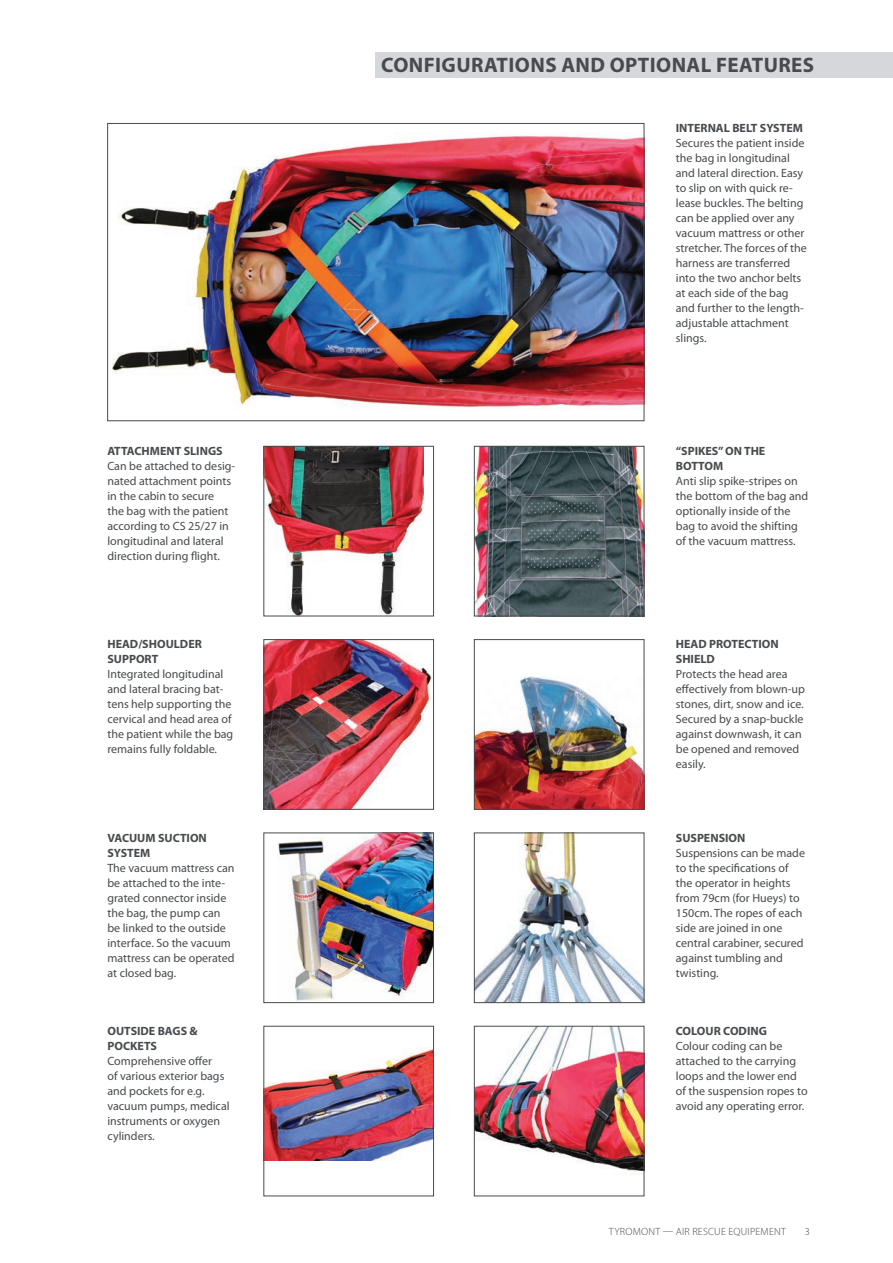
<style>
.page{position:relative;width:893px;height:1263px;background:#fff}
.page>*{position:absolute;margin:0;border:0;box-sizing:border-box;transform-origin:0 0}
.t1{font:700 21px "Myriad Pro";letter-spacing:.02em;color:#474a4e}
.t2{font:12px/15px "Myriad Pro";color:#474a4e}
.t3{font:700 12px/15px "Myriad Pro";color:#474a4e}
.t4{font:300 10.5px "Myriad Pro";letter-spacing:.02em;color:#474a4e}
</style>
<div class="page">
<img style="left:266px;top:448px;width:158px;height:166px">
<div style="left:264px;top:446px;width:170px;height:170px;border:1px solid #474a4e"></div>
<img style="left:476px;top:448px;width:166px;height:166px">
<div style="left:474px;top:446px;width:170px;height:170px;border:1px solid #474a4e"></div>
<img style="left:266px;top:641px;width:166px;height:166px">
<div style="left:264px;top:639px;width:170px;height:170px;border:1px solid #474a4e"></div>
<img style="left:476px;top:676px;width:166px;height:131px">
<div style="left:474px;top:639px;width:170px;height:170px;border:1px solid #474a4e"></div>
<img style="left:278px;top:835px;width:154px;height:166px">
<div style="left:264px;top:833px;width:170px;height:170px;border:1px solid #474a4e"></div>
<img style="left:476px;top:835px;width:166px;height:166px">
<div style="left:474px;top:833px;width:170px;height:170px;border:1px solid #474a4e"></div>
<img style="left:266px;top:1047px;width:166px;height:113px">
<div style="left:264px;top:1026px;width:170px;height:170px;border:1px solid #474a4e"></div>
<img style="left:476px;top:1028px;width:166px;height:144px">
<div style="left:474px;top:1026px;width:170px;height:170px;border:1px solid #474a4e"></div>
<div style="left:376px;top:52px;width:517px;height:26px;background:#d5d7da"></div>
<img style="left:111px;top:135px;width:531px;height:274px">
<div style="left:107px;top:123px;width:537px;height:298px;border:1px solid #474a4e"></div>
<p class="t3" style="left:107px;top:444px;width:3px">ATTACH</p>
<p class="t3" style="left:150px;top:444px;width:18px">MENT</p>
<p class="t3" style="left:184px;top:444px;width:40px">SLINGS</p>
<p class="t2" style="left:107px;top:459px;width:129px">Can be attached to desig&shy;nated attachment points in the cabin to secure<br>the bag with the patient according to CS 25/27 in longitudinal and lateral direction during flight.</p>
<p class="t3" style="left:107px;top:637px;width:9px">HEAD</p>
<p class="t3" style="left:138px;top:637px;width:19px">/SHOULDE</p>
<p class="t3" style="left:195px;top:637px;width:9px">R</p>
<p class="t3" style="left:107px;top:652px;width:52px">SUPPORT</p>
<p class="t2" style="left:107px;top:667px;width:127px">I ntegrated longitudinal and lateral bracing bat&shy;tens help supporting the cervical and head area of the patient while the bag remains fully foldable.</p>
<p class="t3" style="left:107px;top:830px;width:10px">VACUU</p>
<p class="t3" style="left:145px;top:830px;width:28px">M SUCT</p>
<p class="t3" style="left:187px;top:830px;width:13px">ION</p>
<p class="t3" style="left:107px;top:845px;width:44px">SYSTE M</p>
<p class="t2" style="left:107px;top:860px;width:129px">The vacuum mattress can be attached to the inte&shy;grated connector inside the bag, the pump can be linked to the outside interface. So the vacuum mattress can be operated at closed bag.</p>
<p class="t3" style="left:107px;top:1024px;width:92px;text-indent:23px">SIDE BAGS &amp;<br>POCKETS</p>
<p class="t2" style="left:107px;top:1054px;width:124px">Comprehensive offer<br>of various exterior bags and pockets for e.g. vacuum pumps, medical instruments or oxygen cylinders.</p>
<p class="t3" style="left:107px;top:1024px;width:9px">OUT</p>
<h1 class="t1" style="left:381px;top:53px;width:14px">CONF</h1>
<h1 class="t1" style="left:435px;top:53px;width:142px">IGURAT IONS AND</h1>
<h1 class="t1" style="left:610px;top:53px;width:61px">OPTIONAL</h1>
<h1 class="t1" style="left:716px;top:53px;width:13px">FEATU</h1>
<h1 class="t1" style="left:778px;top:53px;width:37px">RES</h1>
<p class="t3" style="left:676px;top:121px;width:40px">INTERNAL</p>
<p class="t3" style="left:732px;top:121px;width:8px">BELT</p>
<p class="t3" style="left:760px;top:121px;width:44px">SYSTE M</p>
<p class="t2" style="left:676px;top:136px;width:133px">Secures the patient inside the bag in longitudinal and lateral direction. Easy to slip on with quick re&shy;lease buckles. The belting can be applied over any vacuum mattress or other stretcher. The forces of the harness are transferred into the two anchor belts at each side of the bag and further to the length&shy;adjustable attachment slings.</p>
<p class="t3" style="left:676px;top:444px;width:77px">“SPIKES” ON THE<br>BOTTO</p>
<p class="t3" style="left:713px;top:459px;width:12px">M</p>
<p class="t2" style="left:676px;top:474px;width:134px">Anti slip spike-stripes on the bottom of the bag and optionally inside of the bag to avoid the shifting of the vacuum mattress.</p>
<p class="t3" style="left:676px;top:637px;width:9px">HEAD</p>
<p class="t3" style="left:709px;top:637px;width:17px">PROTECT</p>
<p class="t3" style="left:758px;top:637px;width:13px">ION</p>
<p class="t3" style="left:676px;top:652px;width:26px">SHIELD</p>
<p class="t2" style="left:676px;top:667px;width:131px">Protects the head area effectively from blown-up stones, dirt, snow and ice.<br>Secured by a snap-buckle against downwash, it can be opened and removed easily.</p>
<p class="t3" style="left:676px;top:830px;width:62px">SUSPENSION</p>
<p class="t2" style="left:676px;top:845px;width:131px">Suspensions can be made to the specifications of the operator in heights from 79cm (for Hueys) to<br>150cm. The ropes of each side are joined in one central carabiner, secured against tumbling and twisting.</p>
<p class="t3" style="left:676px;top:1024px;width:3px">COLOU</p>
<p class="t3" style="left:714px;top:1024px;width:19px">R COD</p>
<p class="t3" style="left:747px;top:1024px;width:21px">ING</p>
<p class="t2" style="left:676px;top:1039px;width:133px">Colour coding can be attached to the carrying loops and the lower end of the suspension ropes to avoid any operating error.</p>
<p class="t4" style="left:609px;top:1226px;width:172px">TYROMONT — AIR RESCUE EQUIPEMENT</p>
<p class="t4" style="left:805px;top:1226px;width:7px">3</p>
</div>
